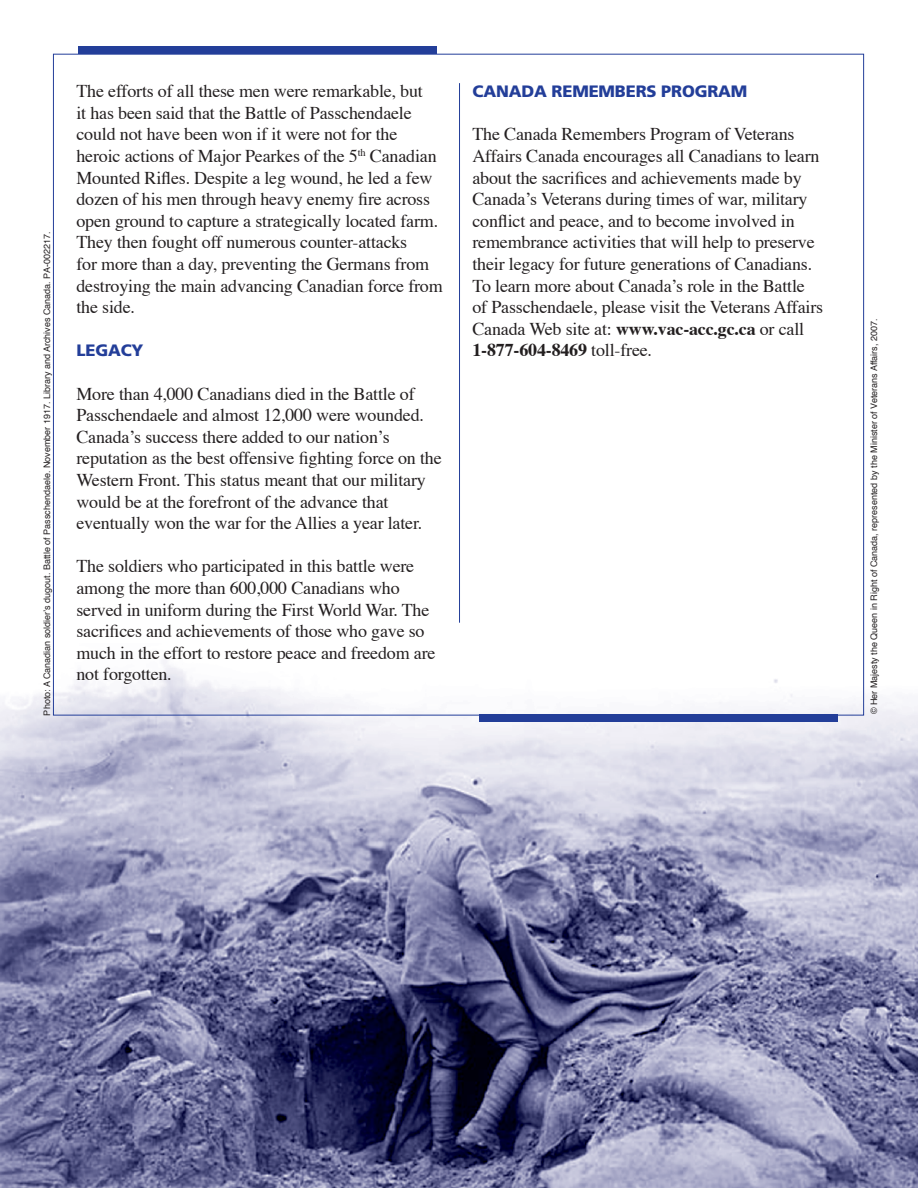
<style>
.page{position:relative;width:918px;height:1188px;background:#fff}
.page>*{position:absolute;margin:0;border:0;box-sizing:border-box;transform-origin:0 0}
.t1{font:18px/21.6px "Times";letter-spacing:-.01em;color:#231f20}
.t2{font:900 16.5px "Frutiger";letter-spacing:-.01em;color:#233e99}
.t3{font:9px "Helvetica";color:#231f20}
.s1{font-weight:700}
</style>
<div class="page">
<img style="left:0;top:46px;width:918px;height:1142px">
<div style="left:79px;top:47px;width:358px;height:7px;background:#233e99"></div>
<hr style="left:459px;top:83px;width:1px;height:540px;background:#233e99">
<div style="left:479px;top:714px;width:358px;height:7px;background:#233e99"></div>
<p class="t3" style="left:39px;top:716px;width:485px;rotate:-90deg">Photo: A Canadian soldier’s dugout. Battle of Passchendaele. November 1917. Library and Archives Canada. PA-002217.</p>
<p class="t1" style="left:76px;top:79px;width:368px">The efforts of all these men were remarkable, but<br>it has been said that the Battle of Passchendaele could not have been won if it were not for the heroic actions of Major Pearkes of the 5<sup>th</sup> Canadian Mounted Rifles. Despite a leg wound, he led a few dozen of his men through heavy enemy fire across open ground to capture a strategically located farm.<br>They then fought off numerous counter-attacks<br>for more than a day, preventing the Germans from destroying the main advancing Canadian force from the side.</p>
<p class="t2" style="left:76px;top:341px;width:69px">LEGACY</p>
<p class="t1" style="left:76px;top:381px;width:367px">More than 4,000 Canadians died in the Battle of Passchendaele and almost 12,000 were wounded.<br>Canada’s success there added to our nation’s reputation as the best offensive fighting force on the Western Front. This status meant that our military would be at the forefront of the advance that eventually won the war for the Allies a year later.</p>
<p class="t1" style="left:76px;top:554px;width:361px">The soldiers who participated in this battle were among the more than 600,000 Canadians who served in uniform during the First World War. The sacrifices and achievements of those who gave so much in the effort to restore peace and freedom are not forgotten.</p>
<p class="t2" style="left:472px;top:81px;width:276px">CANADA REMEMBERS PROGRAM</p>
<p class="t1" style="left:472px;top:122px;width:352px">The Canada Remembers Program of Veterans Affairs Canada encourages all Canadians to learn about the sacrifices and achievements made by Canada’s Veterans during times of war, military conflict and peace, and to become involved in remembrance activities that will help to preserve their legacy for future generations of Canadians.<br>To learn more about Canada’s role in the Battle of Passchendaele, please visit the Veterans Affairs Canada Web site at: <span class="s1">www.vac-acc.gc.ca</span> or call <span class="s1">1-877-604-8469</span> toll-free.</p>
<p class="t3" style="left:866px;top:714px;width:397px;rotate:-90deg">© Her Majesty the Queen in Right of Canada, represented by the Minister of Veterans Affairs, 2007.</p>
</div>
